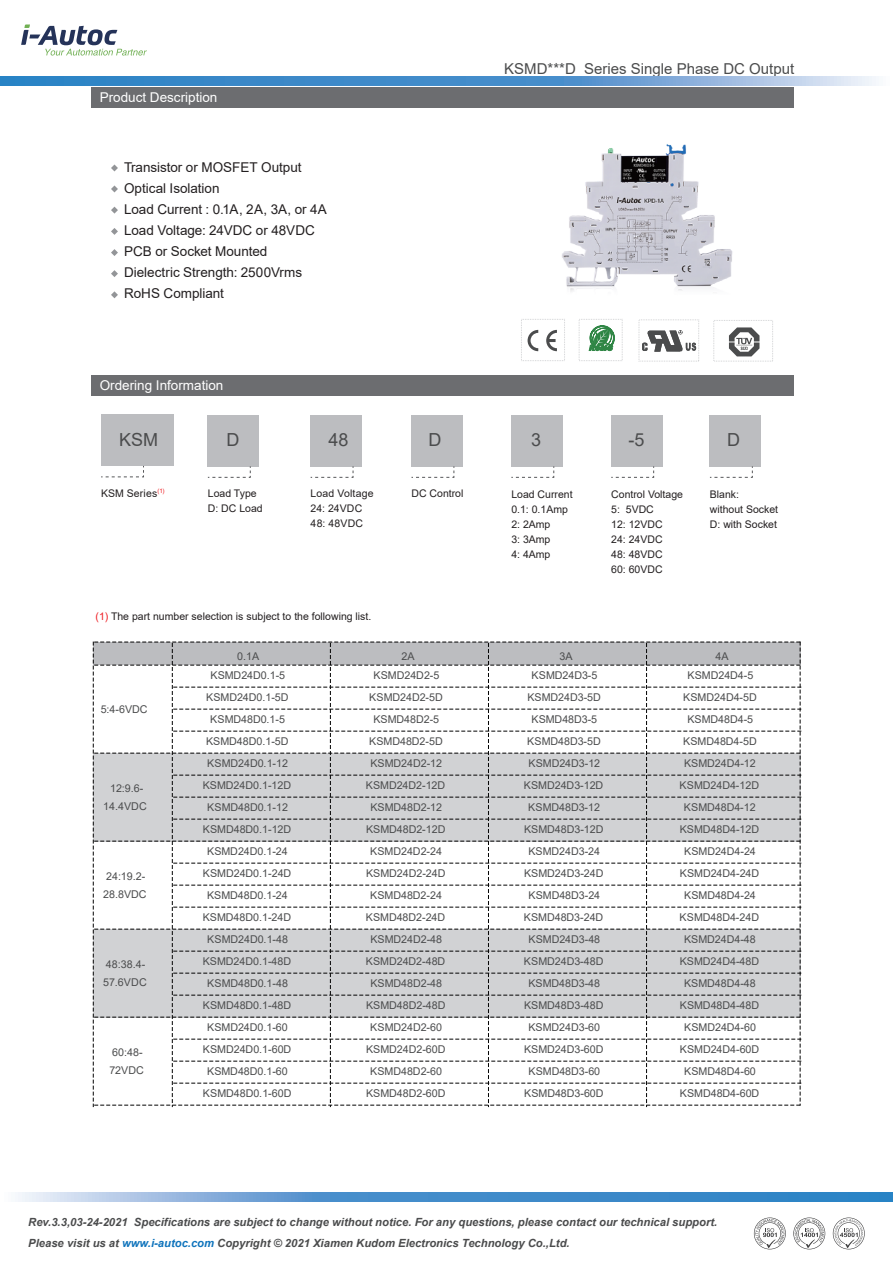
<style>
.page{position:relative;width:893px;height:1263px;background:#fff}
.page>*{position:absolute;margin:0;border:0;box-sizing:border-box;transform-origin:0 0}
.t1{font:18px "Arial";color:#4b4c4d}
.t2{font:15px "Arial";color:#4b4c4d}
.t3{font:13.5px/21px "Arial";color:#231f20}
.t4{font:13.5px "Arial";color:#fff}
.t5{font:italic 700 11.25px/21px "Arial";color:#4b4c4d}
.t6{font:10.65px/22px "Arial";letter-spacing:-.005em;color:#4b4c4d;text-align:center}
.t7{font:10.5px/15px "Arial";color:#231f20}
.s1{color:#ee1d23}
.s2{color:#1074bc}
</style>
<div class="page">
<img style="left:527px;top:144px;width:233px;height:197px">
<svg style="left:21px;top:24px;width:126px;height:32px"></svg>
<svg style="left:111px;top:228px;width:7px;height:7px"></svg>
<svg style="left:111px;top:249px;width:7px;height:7px"></svg>
<svg style="left:111px;top:270px;width:7px;height:7px"></svg>
<svg style="left:111px;top:291px;width:7px;height:7px"></svg>
<svg style="left:111px;top:164px;width:7px;height:7px"></svg>
<svg style="left:111px;top:207px;width:7px;height:7px"></svg>
<svg style="left:111px;top:185px;width:7px;height:7px"></svg>
<div style="left:91px;top:87px;width:703px;height:21px;background:#6c6d70"></div>
<div style="left:91px;top:375px;width:703px;height:21px;background:#6c6d70"></div>
<div style="left:101px;top:415px;width:73px;height:51px;background:#bcbdc0"></div>
<svg style="left:101px;top:466px;width:43px;height:12px"></svg>
<div style="left:208px;top:415px;width:51px;height:51px;background:#bcbdc0"></div>
<svg style="left:208px;top:466px;width:43px;height:12px"></svg>
<div style="left:311px;top:415px;width:51px;height:51px;background:#bcbdc0"></div>
<svg style="left:311px;top:466px;width:43px;height:12px"></svg>
<div style="left:411px;top:415px;width:51px;height:51px;background:#bcbdc0"></div>
<svg style="left:411px;top:466px;width:44px;height:12px"></svg>
<div style="left:511px;top:415px;width:51px;height:51px;background:#bcbdc0"></div>
<svg style="left:511px;top:466px;width:43px;height:12px"></svg>
<div style="left:611px;top:415px;width:51px;height:51px;background:#bcbdc0"></div>
<svg style="left:611px;top:466px;width:43px;height:12px"></svg>
<div style="left:710px;top:415px;width:51px;height:51px;background:#bcbdc0"></div>
<svg style="left:710px;top:466px;width:43px;height:12px"></svg>
<div style="left:521px;top:319px;width:44px;height:42px;border:1px dashed #d1d2d4"></div>
<div style="left:579px;top:319px;width:43px;height:42px;border:1px dashed #d1d2d4"></div>
<svg style="left:528px;top:330px;width:29px;height:21px"></svg>
<svg style="left:589px;top:326px;width:25px;height:25px"></svg>
<div style="left:639px;top:320px;width:60px;height:41px;border:1px dashed #d1d2d4"></div>
<svg style="left:642px;top:330px;width:54px;height:22px"></svg>
<svg style="left:729px;top:327px;width:30px;height:30px"></svg>
<div style="left:714px;top:320px;width:59px;height:41px;border:1px dashed #d1d2d4"></div>
<svg style="left:93px;top:642px;width:709px;height:464px"></svg>
<svg style="left:18px;top:1192px;width:875px;height:9px;background:#5c9ad1"></svg>
<svg style="left:0;top:77px;width:876px;height:8px;background:#5c9ad1"></svg>
<svg style="left:754px;top:1217px;width:32px;height:32px"></svg>
<svg style="left:793px;top:1217px;width:32px;height:32px"></svg>
<svg style="left:833px;top:1217px;width:32px;height:32px"></svg>
<p class="t4" style="left:100px;top:88px;width:119px">Product Description</p>
<p class="t3" style="left:124px;top:157px;width:204px">Transistor or MOSFET Output<br>Optical Isolation<br>Load Current : 0.1A, 2A, 3A, or 4A<br>Load Voltage: 24VDC or 48VDC<br>PCB or Socket Mounted<br>Dielectric Strength: 2500Vrms<br>RoHS Compliant</p>
<p class="t4" style="left:100px;top:376px;width:125px">Ordering Information</p>
<h1 class="t1" style="left:119px;top:427px;width:41px">KSM</h1>
<h1 class="t1" style="left:227px;top:428px;width:14px">D</h1>
<h1 class="t1" style="left:328px;top:428px;width:22px">48</h1>
<p class="t7" style="left:101px;top:485px;width:65px">KSM Series<sup>(1)</sup></p>
<p class="t7" style="left:208px;top:486px;width:56px">Load Type<br>D: DC Load</p>
<p class="t7" style="left:311px;top:486px;width:64px">Load Voltage<br>24: 24VDC<br>48: 48VDC</p>
<p class="t7" style="left:96px;top:609px;width:277px"><span class="s1">(1)</span> The part number selection is subject to the following list.</p>
<h2 class="t2" style="left:504px;top:58px;width:292px">KSMD***D Series Single Phase DC Output</h2>
<h1 class="t1" style="left:428px;top:428px;width:14px">D</h1>
<h1 class="t1" style="left:531px;top:428px;width:12px">3</h1>
<h1 class="t1" style="left:628px;top:428px;width:18px">-5</h1>
<h1 class="t1" style="left:727px;top:428px;width:14px">D</h1>
<p class="t7" style="left:411px;top:486px;width:53px">DC Control</p>
<p class="t7" style="left:511px;top:487px;width:63px">Load Current<br>0.1: 0.1Amp<br>2: 2Amp<br>3: 3Amp<br>4: 4Amp</p>
<p class="t7" style="left:611px;top:487px;width:73px">Control Voltage<br>5: 5VDC<br>12: 12VDC<br>24: 24VDC<br>48: 48VDC<br>60: 60VDC</p>
<p class="t7" style="left:710px;top:487px;width:70px">Blank:<br>without Socket<br>D: with Socket</p>
<p class="t6" style="left:237px;top:645px;width:24px">0.1A</p>
<p class="t6" style="left:401px;top:645px;width:15px">2A</p>
<p class="t6" style="left:559px;top:645px;width:15px">3A</p>
<p class="t6" style="left:715px;top:645px;width:15px">4A</p>
<p class="t6" style="left:206px;top:686px;width:84px">KSMD24D0.1-5D</p>
<p class="t6" style="left:369px;top:686px;width:75px">KSMD24D2-5D</p>
<p class="t6" style="left:527px;top:686px;width:75px">KSMD24D3-5D</p>
<p class="t6" style="left:683px;top:686px;width:75px">KSMD24D4-5D</p>
<p class="t6" style="left:210px;top:664px;width:76px">KSMD24D0.1-5</p>
<p class="t6" style="left:374px;top:664px;width:67px">KSMD24D2-5</p>
<p class="t6" style="left:532px;top:664px;width:67px">KSMD24D3-5</p>
<p class="t6" style="left:688px;top:664px;width:67px">KSMD24D4-5</p>
<p class="t6" style="left:101px;top:698px;width:49px">5:4-6VDC</p>
<p class="t6" style="left:210px;top:708px;width:76px">KSMD48D0.1-5</p>
<p class="t6" style="left:373px;top:708px;width:67px">KSMD48D2-5</p>
<p class="t6" style="left:531px;top:708px;width:67px">KSMD48D3-5</p>
<p class="t6" style="left:687px;top:708px;width:67px">KSMD48D4-5</p>
<p class="t6" style="left:206px;top:730px;width:84px">KSMD48D0.1-5D</p>
<p class="t6" style="left:369px;top:730px;width:75px">KSMD48D2-5D</p>
<p class="t6" style="left:527px;top:730px;width:75px">KSMD48D3-5D</p>
<p class="t6" style="left:683px;top:730px;width:75px">KSMD48D4-5D</p>
<p class="t6" style="left:103px;top:779px;width:45px;line-height:18.6px">12:9.6-<br>14.4VDC</p>
<p class="t6" style="left:207px;top:752px;width:82px">KSMD24D0.1-12</p>
<p class="t6" style="left:370px;top:752px;width:73px">KSMD24D2-12</p>
<p class="t6" style="left:528px;top:752px;width:73px">KSMD24D3-12</p>
<p class="t6" style="left:207px;top:796px;width:82px">KSMD48D0.1-12</p>
<p class="t6" style="left:370px;top:796px;width:73px">KSMD48D2-12</p>
<p class="t6" style="left:684px;top:752px;width:73px">KSMD24D4-12</p>
<p class="t6" style="left:203px;top:774px;width:90px">KSMD24D0.1-12D</p>
<p class="t6" style="left:366px;top:774px;width:81px">KSMD24D2-12D</p>
<p class="t6" style="left:524px;top:774px;width:81px">KSMD24D3-12D</p>
<p class="t6" style="left:680px;top:774px;width:81px">KSMD24D4-12D<br>KSMD48D4-12</p>
<p class="t6" style="left:528px;top:796px;width:73px">KSMD48D3-12</p>
<p class="t6" style="left:203px;top:818px;width:90px">KSMD48D0.1-12D</p>
<p class="t6" style="left:366px;top:818px;width:81px">KSMD48D2-12D</p>
<p class="t6" style="left:524px;top:818px;width:81px">KSMD48D3-12D</p>
<p class="t6" style="left:680px;top:818px;width:81px">KSMD48D4-12D</p>
<p class="t6" style="left:103px;top:867px;width:45px;line-height:18.6px;text-align:left">24:19.2-<br>28.8VDC</p>
<p class="t6" style="left:207px;top:840px;width:82px">KSMD24D0.1-24</p>
<p class="t6" style="left:370px;top:840px;width:73px">KSMD24D2-24</p>
<p class="t6" style="left:528px;top:840px;width:73px">KSMD24D3-24</p>
<p class="t6" style="left:207px;top:884px;width:82px">KSMD48D0.1-24</p>
<p class="t6" style="left:370px;top:884px;width:73px">KSMD48D2-24</p>
<p class="t6" style="left:684px;top:840px;width:73px">KSMD24D4-24</p>
<p class="t6" style="left:203px;top:862px;width:90px">KSMD24D0.1-24D</p>
<p class="t6" style="left:366px;top:862px;width:81px">KSMD24D2-24D</p>
<p class="t6" style="left:524px;top:862px;width:81px">KSMD24D3-24D</p>
<p class="t6" style="left:680px;top:862px;width:81px">KSMD24D4-24D<br>KSMD48D4-24</p>
<p class="t6" style="left:528px;top:884px;width:73px">KSMD48D3-24</p>
<p class="t6" style="left:203px;top:906px;width:90px">KSMD48D0.1-24D</p>
<p class="t6" style="left:366px;top:906px;width:81px">KSMD48D2-24D</p>
<p class="t6" style="left:524px;top:906px;width:81px">KSMD48D3-24D</p>
<p class="t6" style="left:680px;top:906px;width:81px">KSMD48D4-24D</p>
<p class="t6" style="left:103px;top:954px;width:45px;line-height:18.6px;text-align:left">48:38.4-<br>57.6VDC</p>
<p class="t6" style="left:684px;top:928px;width:73px">KSMD24D4-48</p>
<p class="t6" style="left:207px;top:928px;width:82px">KSMD24D0.1-48</p>
<p class="t6" style="left:370px;top:928px;width:73px">KSMD24D2-48</p>
<p class="t6" style="left:528px;top:928px;width:73px">KSMD24D3-48</p>
<p class="t6" style="left:207px;top:972px;width:82px">KSMD48D0.1-48</p>
<p class="t6" style="left:370px;top:972px;width:73px">KSMD48D2-48</p>
<p class="t6" style="left:203px;top:950px;width:90px">KSMD24D0.1-48D</p>
<p class="t6" style="left:366px;top:950px;width:81px">KSMD24D2-48D</p>
<p class="t6" style="left:524px;top:950px;width:81px">KSMD24D3-48D</p>
<p class="t6" style="left:680px;top:950px;width:81px">KSMD24D4-48D<br>KSMD48D4-48</p>
<p class="t6" style="left:528px;top:972px;width:73px">KSMD48D3-48</p>
<p class="t6" style="left:203px;top:994px;width:90px">KSMD48D0.1-48D</p>
<p class="t6" style="left:366px;top:994px;width:81px">KSMD48D2-48D</p>
<p class="t6" style="left:524px;top:994px;width:81px">KSMD48D3-48D</p>
<p class="t6" style="left:680px;top:994px;width:81px">KSMD48D4-48D</p>
<p class="t6" style="left:109px;top:1042px;width:36px;line-height:18.6px;text-align:left">60:48-<br>72VDC</p>
<p class="t6" style="left:207px;top:1016px;width:82px">KSMD24D0.1-60</p>
<p class="t6" style="left:370px;top:1016px;width:73px">KSMD24D2-60</p>
<p class="t6" style="left:528px;top:1016px;width:73px">KSMD24D3-60</p>
<p class="t6" style="left:207px;top:1060px;width:82px">KSMD48D0.1-60</p>
<p class="t6" style="left:370px;top:1060px;width:73px">KSMD48D2-60</p>
<p class="t6" style="left:684px;top:1016px;width:73px">KSMD24D4-60</p>
<p class="t6" style="left:203px;top:1038px;width:90px">KSMD24D0.1-60D</p>
<p class="t6" style="left:366px;top:1038px;width:81px">KSMD24D2-60D</p>
<p class="t6" style="left:524px;top:1038px;width:81px">KSMD24D3-60D</p>
<p class="t6" style="left:680px;top:1038px;width:81px">KSMD24D4-60D<br>KSMD48D4-60</p>
<p class="t6" style="left:528px;top:1060px;width:73px">KSMD48D3-60</p>
<p class="t6" style="left:203px;top:1082px;width:90px">KSMD48D0.1-60D</p>
<p class="t6" style="left:366px;top:1082px;width:81px">KSMD48D2-60D</p>
<p class="t6" style="left:524px;top:1082px;width:81px">KSMD48D3-60D</p>
<p class="t6" style="left:680px;top:1082px;width:81px">KSMD48D4-60D</p>
<p class="t5" style="left:28px;top:1211px;width:690px">Rev.3.3,03-24-2021 Specifications are subject to change without notice. For any questions, please contact our technical support.<br>Please visit us at <span class="s2">www.i-autoc.com</span> Copyright © 2021 Xiamen Kudom Electronics Technology Co.,Ltd.</p>
</div>
